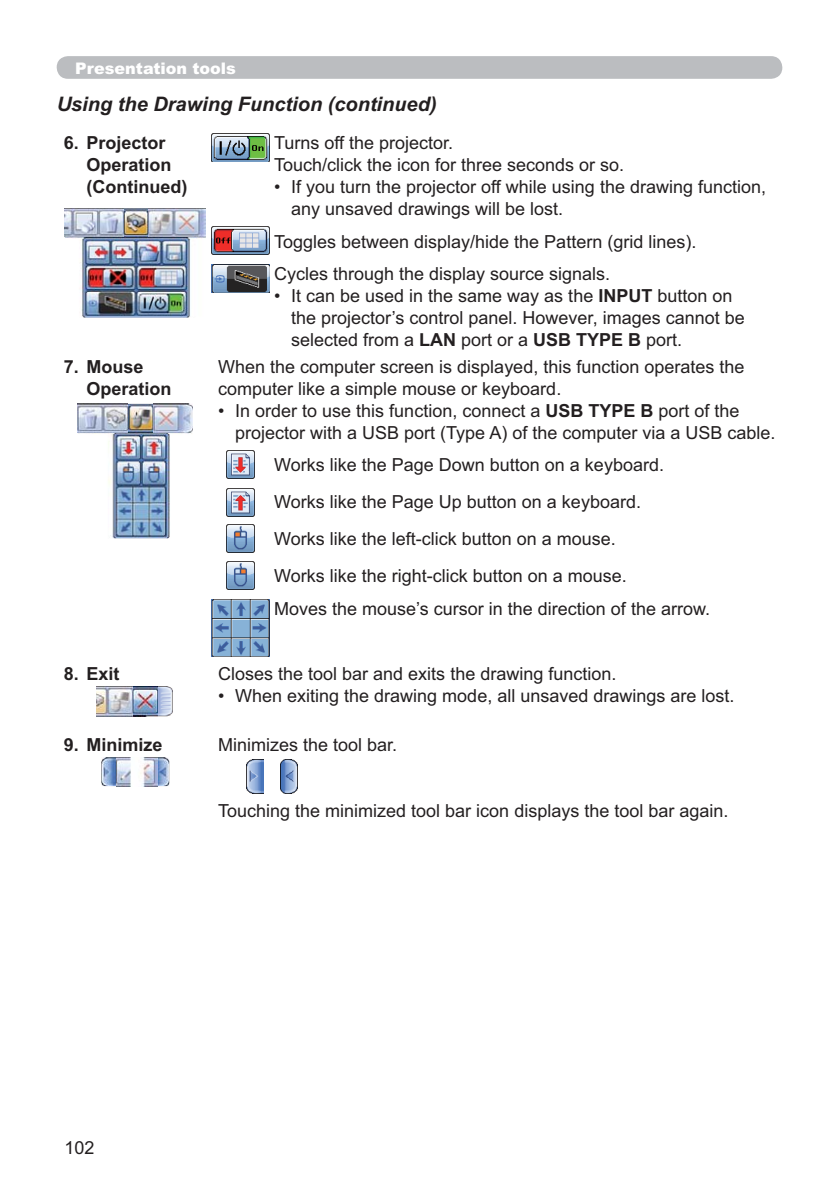
<style>
.page{position:relative;width:840px;height:1190px;background:#fff}
.page>*{position:absolute;margin:0;border:0;box-sizing:border-box;transform-origin:0 0}
.t1{font:italic 700 20px "Arial";color:#231f20}
.t2{font:18px/22px "Arial";color:#231f20}
.t3{font:700 18px/22px "Arial";color:#231f20}
.t4{font:900 16px "Arial";color:#fff}
.s1{font-weight:700}
</style>
<div class="page">
<div style="left:57px;top:56px;width:725px;height:23px;background:#bbbdc0;border-radius:11px"></div>
<img style="left:65px;top:208px;width:141px;height:110px">
<img style="left:212px;top:134px;width:57px;height:28px">
<img style="left:212px;top:227px;width:57px;height:28px">
<img style="left:212px;top:265px;width:57px;height:28px">
<img style="left:78px;top:404px;width:114px;height:134px">
<img style="left:227px;top:450px;width:28px;height:28px">
<img style="left:227px;top:488px;width:28px;height:28px">
<img style="left:227px;top:525px;width:28px;height:28px">
<img style="left:227px;top:561px;width:28px;height:28px">
<img style="left:212px;top:599px;width:57px;height:57px">
<img style="left:133px;top:686px;width:26px;height:30px">
<img style="left:101px;top:757px;width:68px;height:29px">
<img style="left:247px;top:760px;width:16px;height:33px">
<img style="left:281px;top:760px;width:17px;height:33px">
<img style="left:65px;top:208px;width:58px;height:29px">
<img style="left:149px;top:208px;width:57px;height:29px">
<svg style="left:96px;top:686px;width:37px;height:31px"></svg>
<svg style="left:159px;top:686px;width:14px;height:31px"></svg>
<svg style="left:116px;top:786px;width:42px;height:1px"></svg>
<img style="left:116px;top:757px;width:42px;height:29px">
<svg style="left:77px;top:403px;width:51px;height:29px"></svg>
<img style="left:78px;top:404px;width:50px;height:28px">
<svg style="left:153px;top:403px;width:37px;height:1px"></svg>
<img style="left:153px;top:404px;width:40px;height:28px">
<p class="t4" style="left:75px;top:62px;width:162px">Presentation tools</p>
<p class="t1" style="left:57px;top:97px;width:381px">Using the Drawing Function (continued)</p>
<p class="t3" style="left:86px;top:134px;width:102px;text-indent:-23px">6. Projector<br>Operation (Continued)</p>
<p class="t2" style="left:274px;top:134px;width:352px">Turns off the projector.<br>Touch/click the icon for three seconds or so.</p>
<p class="t2" style="left:291px;top:178px;width:476px;text-indent:-17px">• If you turn the projector off while using the drawing function, any unsaved drawings will be lost.</p>
<p class="t2" style="left:274px;top:227px;width:424px;line-height:32.4px">Toggles between display/hide the Pattern (grid lines).<br>Cycles through the display source signals.</p>
<p class="t2" style="left:291px;top:287px;width:455px;text-indent:-17px">• It can be used in the same way as the <span class="s1">INPUT</span> button on the projector’s control panel. However, images cannot be selected from a <span class="s1">LAN</span> port or a <span class="s1">USB TYPE B</span> port.</p>
<p class="t3" style="left:86px;top:357px;width:87px;text-indent:-23px">7. Mouse<br>Operation</p>
<p class="t2" style="left:218px;top:357px;width:528px">When the computer screen is displayed, this function operates the computer like a simple mouse or keyboard.</p>
<p class="t2" style="left:235px;top:401px;width:542px;text-indent:-17px">• In order to use this function, connect a <span class="s1">USB TYPE B</span> port of the projector with a USB port (Type A) of the computer via a USB cable.</p>
<p class="t2" style="left:274px;top:448px;width:391px;line-height:37px">Works like the Page Down button on a keyboard.<br>Works like the Page Up button on a keyboard.<br>Works like the left-click button on a mouse.<br>Works like the right-click button on a mouse.</p>
<p class="t2" style="left:274px;top:599px;width:437px">Moves the mouse’s cursor in the direction of the arrow.</p>
<p class="t3" style="left:64px;top:664px;width:57px">8. Exit</p>
<p class="t2" style="left:218px;top:664px;width:400px">Closes the tool bar and exits the drawing function.</p>
<p class="t2" style="left:218px;top:686px;width:518px">• When exiting the drawing mode, all unsaved drawings are lost.</p>
<p class="t3" style="left:64px;top:735px;width:100px">9. Minimize</p>
<p class="t2" style="left:218px;top:735px;width:181px">Minimizes the tool bar.</p>
<p class="t2" style="left:218px;top:801px;width:512px">Touching the minimized tool bar icon displays the tool bar again.</p>
<p class="t2" style="left:64px;top:1139px;width:32px">102</p>
</div>
